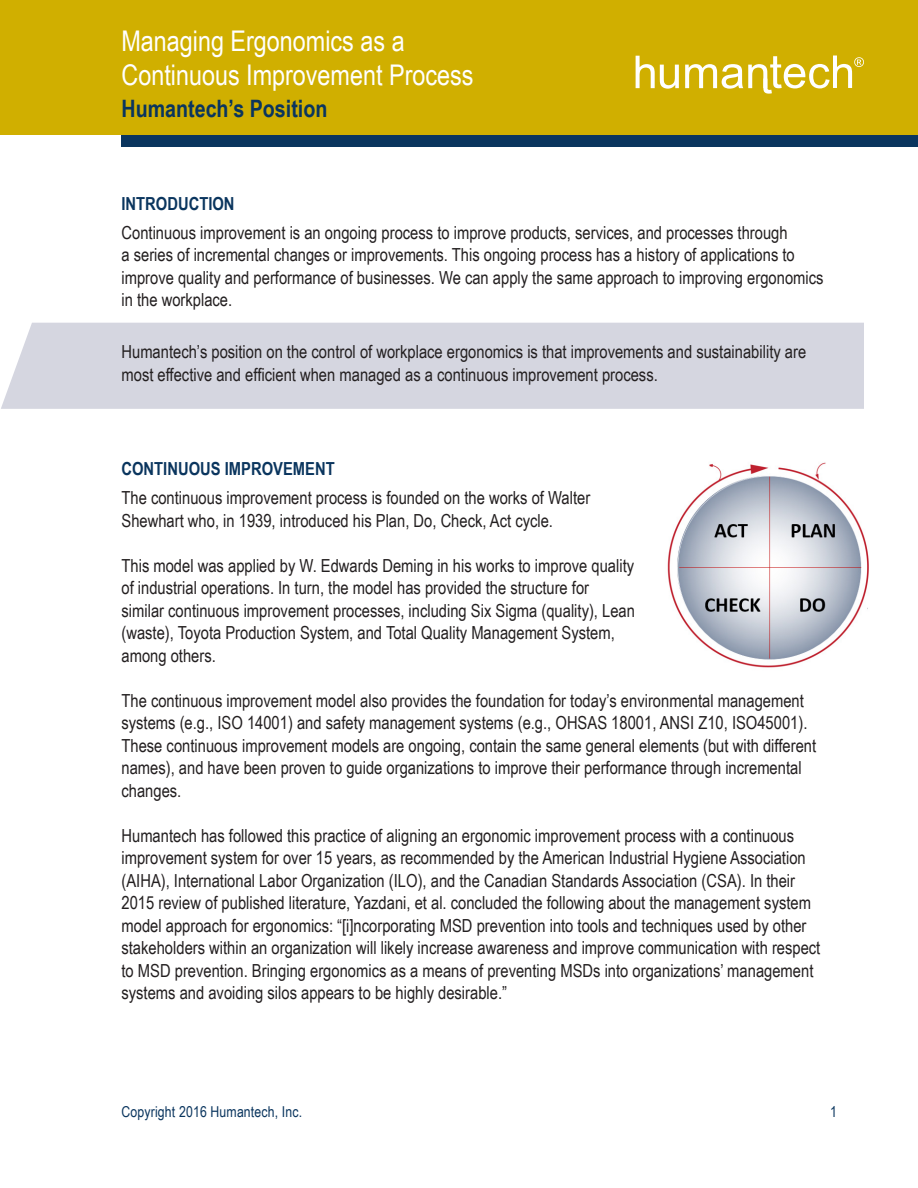
<style>
.page{position:relative;width:918px;height:1188px;background:#fff}
.page>*{position:absolute;margin:0;border:0;box-sizing:border-box;transform-origin:0 0}
.Large_Text{font:28.5px/34.2px "Arial Narrow";color:#fff}
.Large_Text-2{font:700 24px "Arial Narrow";color:#0a355e}
.Large_Text-3{font:18px/22.5px "Arial Narrow";color:#231f20}
.SECTION_text{font:700 18px "Arial Narrow";color:#0a355e}
.t1{font:15px "Arial Narrow";letter-spacing:.01em;color:#0a355e}
</style>
<div class="page">
<div style="left:1px;top:323px;width:863px;height:86px;background:#d5d6e0"></div>
<div style="left:122px;top:119px;width:796px;height:28px;background:#0a355e"></div>
<div style="left:0;top:0;width:918px;height:135px;background:#d0af00"></div>
<svg style="left:636px;top:56px;width:43px;height:33px"></svg>
<svg style="left:685px;top:56px;width:179px;height:38px"></svg>
<img style="left:667px;top:462px;width:202px;height:206px">
<p class="Large_Text" style="left:122px;top:23px;width:354px">Managing Ergonomics as a<br>Continuous Improvement Process</p>
<p class="Large_Text-2" style="left:122px;top:91px;width:207px">Humantech’s Position</p>
<p class="SECTION_text" style="left:122px;top:190px;width:115px">INTRODUCTION</p>
<p class="Large_Text-3" style="left:122px;top:221px;width:704px">Continuous improvement is an ongoing process to improve products, services, and processes through<br>a series of incremental changes or improvements. This ongoing process has a history of applications to improve quality and performance of businesses. We can apply the same approach to improving ergonomics in the workplace.</p>
<p class="Large_Text-3" style="left:122px;top:340px;width:686px">Humantech’s position on the control of workplace ergonomics is that improvements and sustainability are most effective and efficient when managed as a continuous improvement process.</p>
<p class="SECTION_text" style="left:122px;top:455px;width:215px">CONTINUOUS IMPROVEMENT</p>
<p class="Large_Text-3" style="left:122px;top:486px;width:470px">The continuous improvement process is founded on the works of Walter<br>Shewhart who, in 1939, introduced his Plan, Do, Check, Act cycle.</p>
<p class="Large_Text-3" style="left:122px;top:554px;width:515px">This model was applied by W. Edwards Deming in his works to improve quality of industrial operations. In turn, the model has provided the structure for similar continuous improvement processes, including Six Sigma (quality), Lean (waste), Toyota Production System, and Total Quality Management System, among others.</p>
<p class="Large_Text-3" style="left:122px;top:689px;width:696px">The continuous improvement model also provides the foundation for today’s environmental management systems (e.g., ISO 14001) and safety management systems (e.g., OHSAS 18001, ANSI Z10, ISO45001).<br>These continuous improvement models are ongoing, contain the same general elements (but with different names), and have been proven to guide organizations to improve their performance through incremental changes.</p>
<p class="Large_Text-3" style="left:122px;top:824px;width:700px">Humantech has followed this practice of aligning an ergonomic improvement process with a continuous improvement system for over 15 years, as recommended by the American Industrial Hygiene Association (AIHA), International Labor Organization (ILO), and the Canadian Standards Association (CSA). In their 2015 review of published literature, Yazdani, et al. concluded the following about the management system model approach for ergonomics: “[i]ncorporating MSD prevention into tools and techniques used by other stakeholders within an organization will likely increase awareness and improve communication with respect to MSD prevention. Bringing ergonomics as a means of preventing MSDs into organizations’ management systems and avoiding silos appears to be highly desirable.”</p>
<p class="t1" style="left:122px;top:1101px;width:182px">Copyright 2016 Humantech, Inc.</p>
<p class="t1" style="left:830px;top:1101px;width:8px">1</p>
</div>
